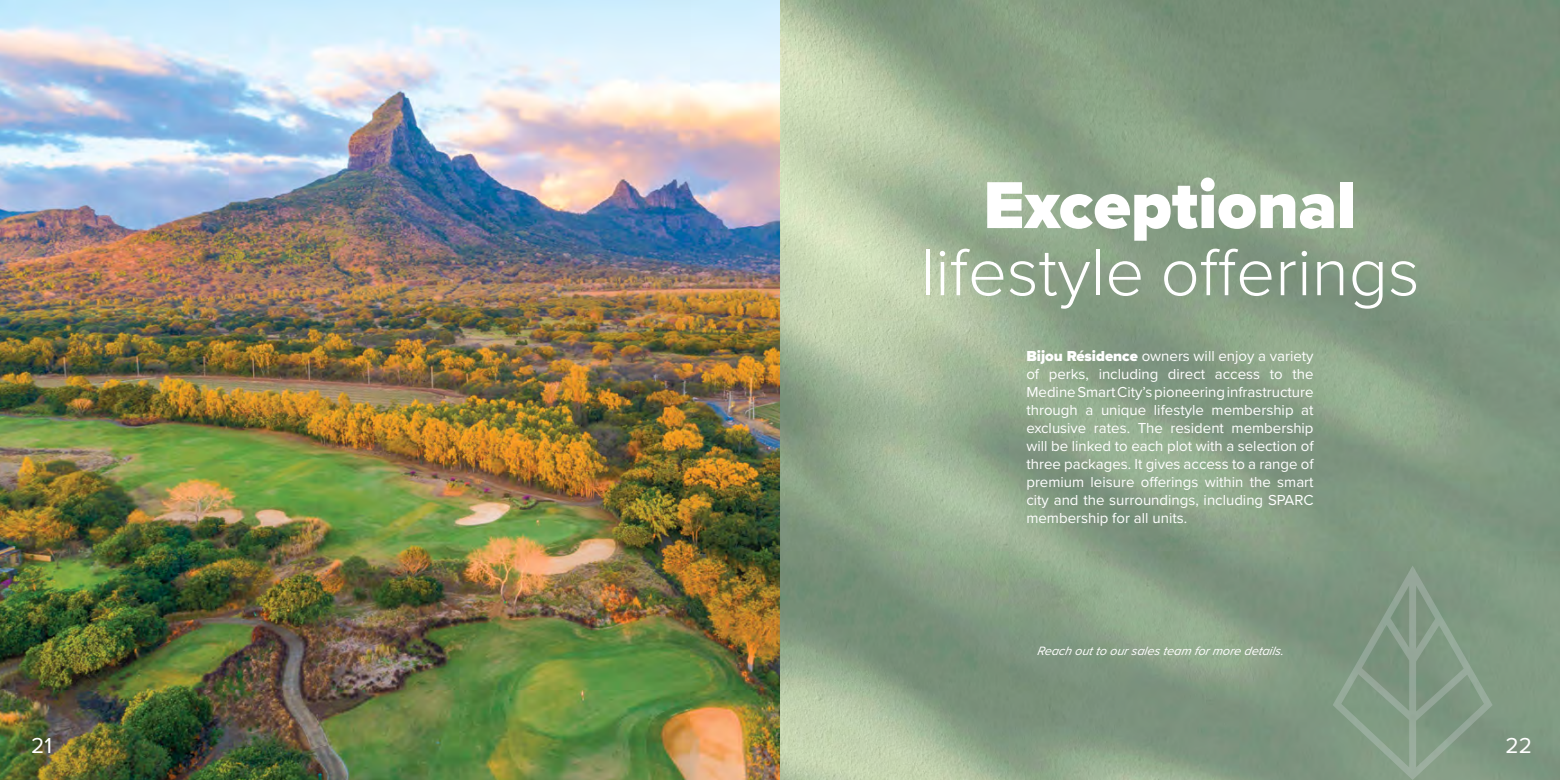
<style>
.page{position:relative;width:1560px;height:780px;background:#fff}
.page>*{position:absolute;margin:0;border:0;box-sizing:border-box;transform-origin:0 0}
.t1{font:300 68.75px "Proxima Nova";color:#fff}
.t2{font:900 68.75px "Proxima Nova";color:#fff}
.t3{font:22.5px "Proxima Nova";color:#fff}
.t4{font:15px/18px "Proxima Nova";color:#fff;text-align:justify}
.t5{font:italic 12.5px "Proxima Nova";color:#fff}
.s1{font-weight:900}
</style>
<div class="page">
<img style="left:0;top:0;width:1559px;height:780px">
<svg style="left:1332px;top:565px;width:160px;height:215px;background:#829a85"></svg>
<h1 class="t2" style="left:983px;top:154px;width:374px">Exceptional</h1>
<h1 class="t1" style="left:920px;top:221px;width:500px">lifestyle offerings</h1>
<p class="t4" style="left:1026px;top:346px;width:289px"><span class="s1">Bijou Résidence</span> owners will enjoy a variety of perks, including direct access to the Medine Smart City’s pioneering infrastructure through a unique lifestyle membership at exclusive rates. The resident membership will be linked to each plot with a selection of three packages. It gives access to a range of premium leisure offerings within the smart city and the surroundings, including SPARC membership for all units.</p>
<p class="t5" style="left:1036px;top:641px;width:251px">Reach outto oursales team formore details.</p>
<h2 class="t3" style="left:31px;top:728px;width:22px">21</h2>
<h2 class="t3" style="left:1505px;top:728px;width:28px">22</h2>
</div>
